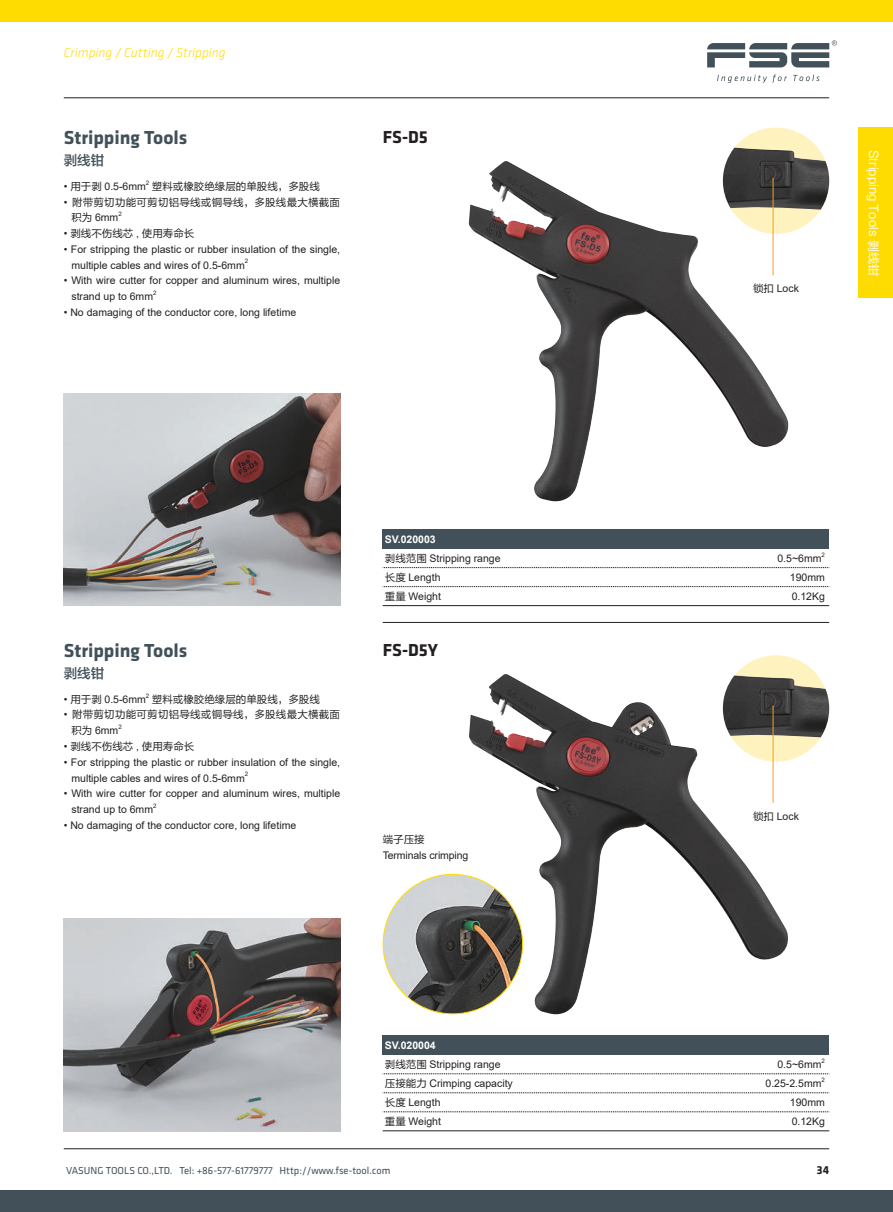
<style>
.page{position:relative;width:893px;height:1212px;background:#fff}
.page>*{position:absolute;margin:0;border:0;box-sizing:border-box;transform-origin:0 0}
.t1{font:700 19.5px "Klavika";color:#425159}
.t2{font:700 18px "Klavika";color:#231f20}
.t3{font:italic 300 13.5px "Klavika";color:#ffdc01}
.t4{font:13.5px "FZLTZHK GBK1 0";color:#425159}
.t5{font:12px "FZLTHJW GB1 0";color:#fff}
.t6{font:700 12px "Klavika";color:#231f20}
.t7{font:10.5px/15.8px "Arial";color:#231f20}
.t8{font:10.5px "Klavika";color:#425159}
.t9{font:10.5px "FZLTHJW GB1 0";color:#231f20}
.t10{font:10.5px "FZLTHJW GB1 0";letter-spacing:.025em;color:#231f20}
.t11{font:6.15px "Arial";color:#231f20}
.s1{font-family:"FZLTHJW GB1 0"}
.s2{font-family:"Arial"}
.s3{font-weight:700;color:#fff}
</style>
<div class="page">
<hr style="left:64px;top:97px;width:765px;height:1px;background:#231f20">
<div style="left:0;top:0;width:893px;height:21px;background:#ffdc01"></div>
<div style="left:0;top:1191px;width:893px;height:21px;background:#425159"></div>
<svg style="left:717px;top:75px;width:70px;height:8px"></svg>
<svg style="left:793px;top:75px;width:27px;height:6px"></svg>
<svg style="left:707px;top:40px;width:130px;height:27px"></svg>
<div style="left:859px;top:128px;width:34px;height:170px;background:#ffdc01"></div>
<hr style="left:64px;top:1148px;width:765px;height:1px;background:#231f20">
<hr style="left:383px;top:622px;width:446px;height:1px;background:#231f20">
<img style="left:64px;top:918px;width:276px;height:213px">
<img style="left:469px;top:162px;width:308px;height:339px">
<img style="left:469px;top:674px;width:318px;height:340px">
<img style="left:64px;top:393px;width:276px;height:213px">
<div style="left:383px;top:530px;width:446px;height:19px;background:#425159"></div>
<hr style="left:383px;top:605px;width:223px;height:1px;background:#231f20">
<hr style="left:606px;top:605px;width:223px;height:1px;background:#231f20">
<svg style="left:383px;top:567px;width:447px;height:1px"></svg>
<svg style="left:383px;top:586px;width:447px;height:1px"></svg>
<div style="left:383px;top:1036px;width:446px;height:19px;background:#425159"></div>
<hr style="left:383px;top:1130px;width:223px;height:1px;background:#231f20">
<hr style="left:606px;top:1130px;width:223px;height:1px;background:#231f20">
<svg style="left:383px;top:1092px;width:447px;height:1px"></svg>
<svg style="left:383px;top:1111px;width:447px;height:1px"></svg>
<svg style="left:383px;top:1073px;width:447px;height:1px"></svg>
<div style="left:723px;top:128px;width:106px;height:106px;background:#fef3be;border-radius:50%"></div>
<img style="left:723px;top:147px;width:106px;height:63px">
<hr style="left:773px;top:178px;width:1px;height:97px;background:#f89c1c">
<div style="left:723px;top:655px;width:106px;height:107px;background:#fef3be;border-radius:50%"></div>
<img style="left:723px;top:675px;width:106px;height:62px">
<hr style="left:773px;top:705px;width:1px;height:98px;background:#f89c1c">
<img style="left:383px;top:874px;width:140px;height:140px;border-radius:70px">
<p class="t3" style="left:64px;top:45px;width:163px">Crimping / Cutting / Stripping</p>
<h1 class="t1" style="left:64px;top:127px;width:125px">Stripping Tools</h1>
<p class="t4" style="left:64px;top:153px;width:42px">剥线钳</p>
<p class="t7" style="left:64px;top:178px;width:84px">• <span class="s1">用于剥</span> 0.5-6mm</p>
<p class="t11" style="left:146px;top:178px;width:5px">2</p>
<p class="t9" style="left:152px;top:180px;width:169px">塑料或橡胶绝缘层的单股线，多股线</p>
<p class="t10" style="left:64px;top:196px;width:278px"><span class="s2">•</span> 附带剪切功能可剪切铝导线或铜导线，多股线最大横截面</p>
<p class="t7" style="left:71px;top:210px;width:48px"><span class="s1">积为</span> 6mm</p>
<p class="t11" style="left:118px;top:210px;width:5px">2</p>
<p class="t9" style="left:64px;top:228px;width:132px"><span class="s2">•</span> 剥线不伤线芯 <span class="s2">,</span> 使用寿命长</p>
<p class="t7" style="left:71px;top:241px;width:270px;text-indent:-8px">• For stripping the plastic or rubber insulation of the single, multiple cables and wires of 0.5-6mm</p>
<p class="t11" style="left:245px;top:257px;width:5px">2</p>
<p class="t7" style="left:71px;top:273px;width:270px;text-indent:-8px">• With wire cutter for copper and aluminum wires, multiple strand up to 6mm</p>
<p class="t11" style="left:153px;top:289px;width:5px">2</p>
<p class="t7" style="left:64px;top:304px;width:234px">• No damaging of the conductor core, long lifetime</p>
<h2 class="t2" style="left:383px;top:127px;width:47px">FS-D5</h2>
<p class="t7" style="left:753px;top:280px;width:47px"><span class="s1">锁扣</span> Lock</p>
<p class="t5" style="left:880px;top:150px;width:127px;rotate:90deg">Stripping Tools 剥线钳</p>
<p class="t7" style="left:385px;top:529px;width:117px;line-height:19px"><span class="s3">SV.020003<br></span><span class="s1">剥线范围</span> Stripping range</p>
<p class="t7" style="left:777px;top:550px;width:46px">0.5~6mm</p>
<p class="t11" style="left:821px;top:550px;width:5px">2</p>
<h1 class="t1" style="left:64px;top:640px;width:125px">Stripping Tools</h1>
<p class="t4" style="left:64px;top:666px;width:42px">剥线钳</p>
<p class="t7" style="left:64px;top:691px;width:84px">• <span class="s1">用于剥</span> 0.5-6mm</p>
<p class="t11" style="left:146px;top:691px;width:5px">2</p>
<p class="t9" style="left:152px;top:693px;width:169px">塑料或橡胶绝缘层的单股线，多股线</p>
<p class="t10" style="left:64px;top:709px;width:278px"><span class="s2">•</span> 附带剪切功能可剪切铝导线或铜导线，多股线最大横截面</p>
<p class="t7" style="left:71px;top:723px;width:48px"><span class="s1">积为</span> 6mm</p>
<p class="t11" style="left:118px;top:723px;width:5px">2</p>
<p class="t9" style="left:64px;top:740px;width:132px"><span class="s2">•</span> 剥线不伤线芯 <span class="s2">,</span> 使用寿命长</p>
<p class="t7" style="left:71px;top:754px;width:270px;text-indent:-8px">• For stripping the plastic or rubber insulation of the single, multiple cables and wires of 0.5-6mm</p>
<p class="t11" style="left:245px;top:770px;width:5px">2</p>
<p class="t7" style="left:71px;top:786px;width:270px;text-indent:-8px">• With wire cutter for copper and aluminum wires, multiple strand up to 6mm</p>
<p class="t11" style="left:153px;top:801px;width:5px">2</p>
<p class="t7" style="left:64px;top:817px;width:234px">• No damaging of the conductor core, long lifetime</p>
<p class="t7" style="left:385px;top:569px;width:57px"><span class="s1">长度</span> Length</p>
<p class="t7" style="left:790px;top:569px;width:37px">190mm</p>
<p class="t7" style="left:385px;top:588px;width:58px"><span class="s1">重量</span> Weight</p>
<p class="t7" style="left:792px;top:588px;width:35px">0.12Kg</p>
<h2 class="t2" style="left:383px;top:640px;width:57px">FS-D5Y</h2>
<p class="t9" style="left:383px;top:833px;width:43px">端子压接</p>
<p class="t7" style="left:383px;top:847px;width:87px">Terminals crimping</p>
<p class="t7" style="left:753px;top:808px;width:47px"><span class="s1">锁扣</span> Lock</p>
<p class="t7" style="left:385px;top:1036px;width:117px;line-height:19px"><span class="s3">SV.020004<br></span><span class="s1">剥线范围</span> Stripping range</p>
<p class="t7" style="left:777px;top:1056px;width:46px">0.5~6mm</p>
<p class="t11" style="left:821px;top:1056px;width:5px">2</p>
<p class="t7" style="left:385px;top:1075px;width:130px"><span class="s1">压接能力</span> Crimping capacity</p>
<p class="t7" style="left:765px;top:1075px;width:58px">0.25-2.5mm</p>
<p class="t11" style="left:821px;top:1075px;width:5px">2</p>
<p class="t7" style="left:385px;top:1094px;width:57px"><span class="s1">长度</span> Length</p>
<p class="t7" style="left:790px;top:1094px;width:37px">190mm</p>
<p class="t7" style="left:385px;top:1113px;width:58px"><span class="s1">重量</span> Weight</p>
<p class="t7" style="left:792px;top:1113px;width:35px">0.12Kg</p>
<p class="t8" style="left:66px;top:1164px;width:326px">VASUNG TOOLS CO.,LTD. Tel: +86-577-61779777 Http://www.fse-tool.com</p>
<p class="t6" style="left:817px;top:1163px;width:14px">34</p>
</div>
